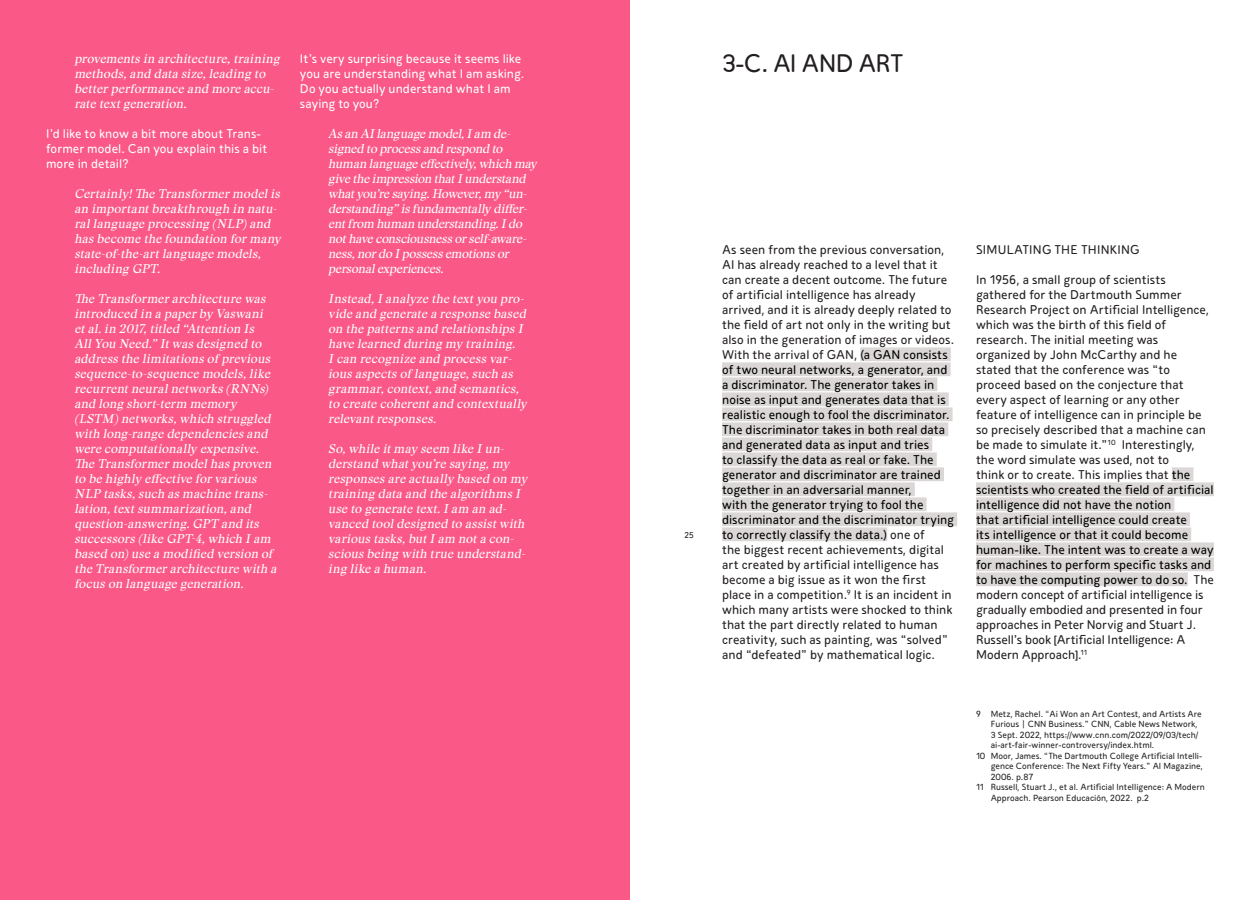
<style>
.page{position:relative;width:1260px;height:900px;background:#fff}
.page>*{position:absolute;margin:0;border:0;box-sizing:border-box;transform-origin:0 0}
.Section_Title{font:25px "Tadpole";letter-spacing:-.025em;color:#231f20}
.Body{font:12.5px/15px "Tadpole";color:#231f20}
.Talk_-_AI{font:italic 12.5px/15px "Stanley";letter-spacing:-.02em;color:#fff}
.Talk_-_Haeun{font:12.5px/15px "Tadpole";color:#fff}
.Body-2{font:12.5px "Tadpole";letter-spacing:.02em;color:#231f20}
.Note{font:8.75px/10.5px "Tadpole";color:#231f20}
.t1{font:8.38px "Tadpole";color:#231f20}
.s1{color:#000}
</style>
<div class="page">
<div style="left:0;top:0;width:630px;height:900px;background:#fa5887"></div>
<div style="left:860px;top:347px;width:91px;height:14px;background:#dad7d6"></div>
<div style="left:722px;top:362px;width:229px;height:14px;background:#dad7d6"></div>
<div style="left:722px;top:377px;width:215px;height:14px;background:#dad7d6"></div>
<div style="left:722px;top:392px;width:227px;height:14px;background:#dad7d6"></div>
<div style="left:722px;top:407px;width:231px;height:14px;background:#dad7d6"></div>
<div style="left:722px;top:422px;width:226px;height:14px;background:#dad7d6"></div>
<div style="left:722px;top:437px;width:210px;height:14px;background:#dad7d6"></div>
<div style="left:722px;top:452px;width:215px;height:14px;background:#dad7d6"></div>
<div style="left:722px;top:467px;width:222px;height:14px;background:#dad7d6"></div>
<div style="left:722px;top:482px;width:193px;height:14px;background:#dad7d6"></div>
<div style="left:722px;top:497px;width:205px;height:14px;background:#dad7d6"></div>
<div style="left:722px;top:512px;width:235px;height:14px;background:#dad7d6"></div>
<div style="left:722px;top:527px;width:165px;height:14px;background:#dad7d6"></div>
<div style="left:1172px;top:467px;width:21px;height:14px;background:#dad7d6"></div>
<div style="left:976px;top:482px;width:238px;height:14px;background:#dad7d6"></div>
<div style="left:976px;top:497px;width:198px;height:14px;background:#dad7d6"></div>
<div style="left:976px;top:512px;width:214px;height:14px;background:#dad7d6"></div>
<div style="left:976px;top:527px;width:215px;height:14px;background:#dad7d6"></div>
<div style="left:976px;top:542px;width:238px;height:14px;background:#dad7d6"></div>
<div style="left:976px;top:557px;width:238px;height:14px;background:#dad7d6"></div>
<div style="left:976px;top:572px;width:212px;height:14px;background:#dad7d6"></div>
<p class="Talk_-_AI" style="left:74px;top:51px;width:210px">provementsin architecture,training methods,and data size,leading to betterperformance and more accu&shy;rate textgeneration.</p>
<p class="Talk_-_Haeun" style="left:46px;top:126px;width:223px">I’d like to know a bit more about Trans&shy;former model. Can you explain this a bit more in detail?</p>
<p class="Talk_-_AI" style="left:74px;top:186px;width:211px">Certainly!The Transformermodelis an importantbreakthrough in natu&shy;rallanguage processing (NLP)and hasbecome the foundation formany state-of-the-artlanguage models, including GPT.</p>
<p class="Talk_-_AI" style="left:74px;top:291px;width:207px">The Transformerarchitecture was introduced in a paperby Vaswani etal.in 2017,titled “Attention Is AllYou Need.”Itwasdesigned to addressthe limitationsof previous sequence-to-sequence models,like recurrentneuralnetworks(RNNs) and long short-term memory (LSTM)networks,which struggled with long-range dependenciesand were computationally expensive.<br>The Transformermodelhasproven to be highly effective forvarious NLP tasks,such asmachine trans&shy;lation,textsummarization,and question-answering.GPT and its successors(like GPT-4,which Iam based on)use a modified version of the Transformerarchitecture with a focuson language generation.</p>
<p class="Talk_-_Haeun" style="left:300px;top:50px;width:226px">It’s very surprising because it seems like you are understanding what I am asking.<br>Do you actually understand what I am saying to you?</p>
<p class="Talk_-_AI" style="left:328px;top:126px;width:213px">Asan AIlanguagemodel,Iam de&shy;signed to processand respond to human languageeffectively,which may givetheimpression thatIunderstand whatyou’resaying.However,my “un&shy;derstanding”isfundamentally differ&shy;entfrom human understanding.Ido nothaveconsciousnessorself-aware&shy;ness,nordo Ipossessemotionsor personalexperiences.</p>
<p class="Talk_-_AI" style="left:328px;top:291px;width:203px">Instead,Ianalyze the textyou pro&shy;vide and generate a response based on the patternsand relationshipsI have learned during my training.<br>Ican recognize and processvar&shy;iousaspectsof language,such as grammar,context,and semantics, to create coherentand contextually relevantresponses.</p>
<p class="Talk_-_AI" style="left:328px;top:441px;width:204px">So,while itmay seem like Iun&shy;derstand whatyou’re saying,my responsesare actually based on my training data and the algorithmsI use to generate text.Iam an ad&shy;vanced tooldesigned to assistwith varioustasks,butIam nota con&shy;sciousbeing with true understand&shy;ing like a human.</p>
<p class="Section_Title" style="left:722px;top:47px;width:183px">3-C. AI AND ART</p>
<p class="t1" style="left:685px;top:530px;width:11px">25</p>
<p class="Body" style="left:722px;top:242px;width:224px">As seen from the previous conversation,</p>
<p class="Body" style="left:722px;top:257px;width:234px">AI has already reached to a level that it can create a decent outcome. The future of artificial intelligence has already arrived, and it is already deeply related to the field of art not only in the writing but also in the generation of images or videos.<br>With the arrival of GAN, <span class="s1">(a GAN consists of two neural networks, a generator, and a discriminator. The generator takes in noise as input and generates data that is realistic enough to fool the discriminator.<br>The discriminator takes in both real data and generated data as input and tries<br>to classify the data as real or fake. The generator and discriminator are trained together in an adversarial manner,<br>with the generator trying to fool the discriminator and the discriminator trying to correctly classify the data.)</span> one of<br>the biggest recent achievements, digital art created by artificial intelligence has become a big issue as it won the first place in a competition.<sup>9</sup> It is an incident in which many artists were shocked to think that the part directly related to human creativity, such as painting, was “solved” and “defeated” by mathematical logic.</p>
<p class="Body-2" style="left:976px;top:242px;width:165px">SIMULATING THE THINKING</p>
<p class="Body" style="left:976px;top:272px;width:239px">In 1956, a small group of scientists gathered for the Dartmouth Summer Research Project on Artificial Intelligence, which was the birth of this field of research. The initial meeting was organized by John McCarthy and he stated that the conference was “to proceed based on the conjecture that every aspect of learning or any other feature of intelligence can in principle be so precisely described that a machine can be made to simulate it.”<sup>10</sup> Interestingly, the word simulate was used, not to<br>think or to create. This implies that <span class="s1">the scientists who created the field of artificial intelligence did not have the notion<br>that artificial intelligence could create<br>its intelligence or that it could become human-like. The intent was to create a way for machines to perform specific tasks and to have the computing power to do so.</span> The modern concept of artificial intelligence is gradually embodied and presented in four approaches in Peter Norvig and Stuart J.<br>Russell’s book [Artificial Intelligence: A Modern Approach].<sup>11</sup></p>
<p class="Note" style="left:991px;top:708px;width:213px">Metz, Rachel. “Ai Won an Art Contest, and Artists Are Furious | CNN Business.” CNN, Cable News Network, 3 Sept. 2022, https://www.cnn.com/2022/09/03/tech/ ai-art-fair-winner-controversy/index.html.</p>
<p class="Note" style="left:991px;top:750px;width:214px;text-align:justify">Moor, James. “The Dartmouth College Artificial Intelli&shy;gence Conference: The Next Fifty Years.” AI Magazine, 2006. p.87</p>
<p class="Note" style="left:991px;top:782px;width:216px">Russell, Stuart J., et al. Artificial Intelligence: A Modern<br>Approach. Pearson Educación, 2022. p.2</p>
<p class="Note" style="left:976px;top:708px;width:6px">9</p>
<p class="Note" style="left:976px;top:750px;width:11px">10</p>
<p class="Note" style="left:976px;top:782px;width:9px">11</p>
</div>
